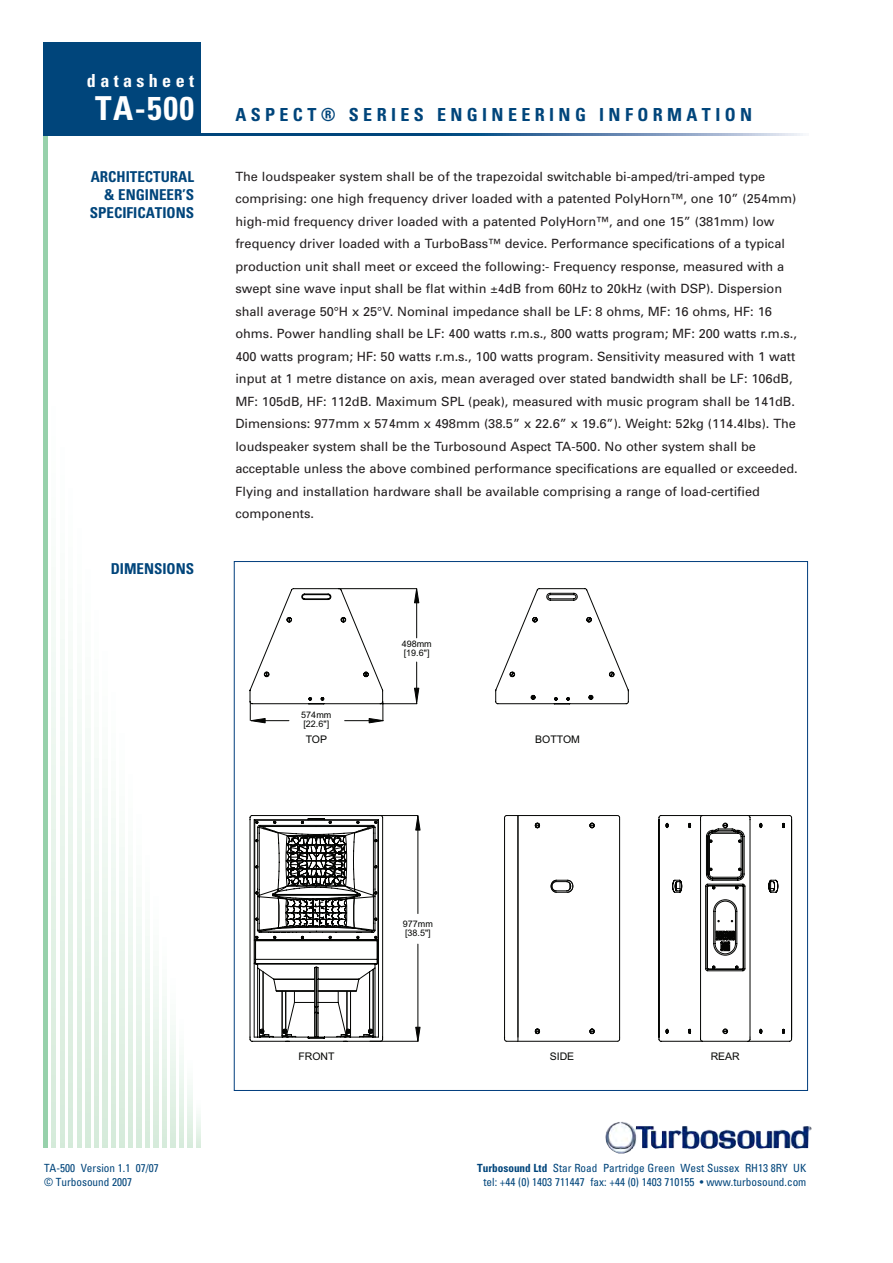
<style>
.page{position:relative;width:893px;height:1263px;background:#fff}
.page>*{position:absolute;margin:0;border:0;box-sizing:border-box;transform-origin:0 0}
.t1{font:700 condensed 33px "Univers LT Std";color:#fff}
.t2{font:700 condensed 18px "Univers LT Std";letter-spacing:.245em;color:#00457b}
.t3{font:700 condensed 18px "Univers LT Std";letter-spacing:.245em;color:#fff}
.t4{font:700 condensed 15px/18px "Univers LT Std";color:#00457b;text-align:right}
.t5{font:12.75px/22.5px "Univers";color:#231f20}
.t6{font:condensed 11.25px/14.7px "Univers LT Std";color:#00457b;text-align:center}
.t7{font:10.5px "Arial";color:#040503}
.t8{font:9px/9px "Arial";color:#040503}
.s1{font-weight:700}
</style>
<div class="page">
<div style="left:43px;top:42px;width:157px;height:93px;background:#00457b"></div>
<svg style="left:196px;top:1114px;width:5px;height:34px"></svg>
<svg style="left:188px;top:1085px;width:4px;height:63px"></svg>
<svg style="left:179px;top:1055px;width:5px;height:93px"></svg>
<svg style="left:171px;top:1025px;width:4px;height:123px"></svg>
<svg style="left:162px;top:996px;width:5px;height:152px"></svg>
<svg style="left:154px;top:966px;width:4px;height:182px"></svg>
<svg style="left:145px;top:936px;width:5px;height:212px"></svg>
<svg style="left:137px;top:907px;width:4px;height:241px"></svg>
<svg style="left:128px;top:877px;width:4px;height:271px"></svg>
<svg style="left:120px;top:847px;width:4px;height:301px"></svg>
<svg style="left:111px;top:818px;width:5px;height:330px"></svg>
<svg style="left:103px;top:788px;width:4px;height:360px"></svg>
<svg style="left:94px;top:758px;width:5px;height:390px"></svg>
<svg style="left:86px;top:728px;width:4px;height:420px"></svg>
<svg style="left:77px;top:699px;width:5px;height:449px"></svg>
<svg style="left:69px;top:669px;width:4px;height:479px"></svg>
<svg style="left:60px;top:639px;width:4px;height:509px"></svg>
<svg style="left:52px;top:610px;width:4px;height:538px"></svg>
<hr style="left:43px;top:136px;width:4px;height:1012px;background:#97d1ab">
<svg style="left:43px;top:133px;width:760px;height:3px;background:#336897"></svg>
<img style="left:605px;top:1121px;width:207px;height:32px">
<svg style="left:615px;top:657px;width:14px;height:48px"></svg>
<svg style="left:250px;top:588px;width:365px;height:454px"></svg>
<svg style="left:658px;top:815px;width:134px;height:227px"></svg>
<hr style="left:517px;top:1041px;width:100px;height:1px;background:#040503">
<svg style="left:504px;top:1037px;width:13px;height:5px"></svg>
<hr style="left:517px;top:815px;width:100px;height:1px;background:#040503">
<svg style="left:617px;top:815px;width:4px;height:5px"></svg>
<svg style="left:504px;top:815px;width:13px;height:5px"></svg>
<hr style="left:620px;top:820px;width:1px;height:217px;background:#e3e3e3">
<hr style="left:619px;top:820px;width:1px;height:217px;background:#040503">
<hr style="left:505px;top:820px;width:1px;height:217px;background:#f1f1f1">
<hr style="left:504px;top:820px;width:1px;height:217px;background:#040503">
<hr style="left:518px;top:815px;width:1px;height:226px;background:#040503">
<svg style="left:535px;top:823px;width:5px;height:6px"></svg>
<svg style="left:535px;top:1029px;width:5px;height:5px"></svg>
<svg style="left:590px;top:823px;width:5px;height:6px"></svg>
<svg style="left:590px;top:1029px;width:5px;height:5px"></svg>
<svg style="left:551px;top:880px;width:23px;height:13px"></svg>
<svg style="left:250px;top:815px;width:134px;height:227px"></svg>
<svg style="left:415px;top:1027px;width:6px;height:15px"></svg>
<svg style="left:369px;top:718px;width:15px;height:5px"></svg>
<svg style="left:250px;top:718px;width:16px;height:5px"></svg>
<svg style="left:415px;top:815px;width:6px;height:16px"></svg>
<svg style="left:414px;top:688px;width:5px;height:15px"></svg>
<svg style="left:414px;top:588px;width:5px;height:15px"></svg>
<p class="t3" style="left:87px;top:73px;width:109px">datasheet</p>
<p class="t1" style="left:95px;top:95px;width:100px">TA-500</p>
<p class="t4" style="left:90px;top:169px;width:106px">ARCHITECTURAL &amp; ENGINEER’S<br>SPECIFICATIONS</p>
<p class="t4" style="left:111px;top:561px;width:85px">DIMENSIONS</p>
<p class="t2" style="left:235px;top:107px;width:518px">ASPECT® SERIES ENGINEERING INFORMATION</p>
<p class="t5" style="left:235px;top:166px;width:564px">The loudspeaker system shall be of the trapezoidal switchable bi-amped/tri-amped type comprising: one high frequency driver loaded with a patented PolyHorn™, one 10” (254mm) high-mid frequency driver loaded with a patented PolyHorn™, and one 15” (381mm) low frequency driver loaded with a TurboBass™ device. Performance specifications of a typical production unit shall meet or exceed the following:- Frequency response, measured with a swept sine wave input shall be flat within ±4dB from 60Hz to 20kHz (with DSP). Dispersion shall average 50°H x 25°V. Nominal impedance shall be LF: 8 ohms, MF: 16 ohms, HF: 16 ohms. Power handling shall be LF: 400 watts r.m.s., 800 watts program; MF: 200 watts r.m.s., 400 watts program; HF: 50 watts r.m.s., 100 watts program. Sensitivity measured with 1 watt input at 1 metre distance on axis, mean averaged over stated bandwidth shall be LF: 106dB, MF: 105dB, HF: 112dB. Maximum SPL (peak), measured with music program shall be 141dB.<br>Dimensions: 977mm x 574mm x 498mm (38.5” x 22.6” x 19.6”). Weight: 52kg (114.4lbs). The loudspeaker system shall be the Turbosound Aspect TA-500. No other system shall be acceptable unless the above combined performance specifications are equalled or exceeded.<br>Flying and installation hardware shall be available comprising a range of load-certified components.</p>
<p class="t8" style="left:402px;top:639px;width:32px">498mm [19.6"]</p>
<p class="t8" style="left:301px;top:710px;width:32px">574mm [22.6"]</p>
<p class="t7" style="left:306px;top:734px;width:23px">TOP</p>
<p class="t7" style="left:535px;top:734px;width:46px">BOTTOM</p>
<p class="t6" style="left:44px;top:1162px;width:116px;line-height:13.5px;text-align:left">TA-500 Version 1.1 07/07 © Turbosound 2007</p>
<p class="t8" style="left:403px;top:919px;width:32px">977mm [38.5"]</p>
<p class="t7" style="left:298px;top:1050px;width:38px">FRONT</p>
<p class="t7" style="left:550px;top:1050px;width:26px">SIDE</p>
<p class="t7" style="left:711px;top:1050px;width:31px">REAR</p>
<p class="t6" style="left:477px;top:1161px;width:331px"><span class="s1">Turbosound Ltd</span> Star Road Partridge Green West Sussex RH13 8RY UK tel: +44 (0) 1403 711447 fax: +44 (0) 1403 710155 • www.turbosound.com</p>
</div>
